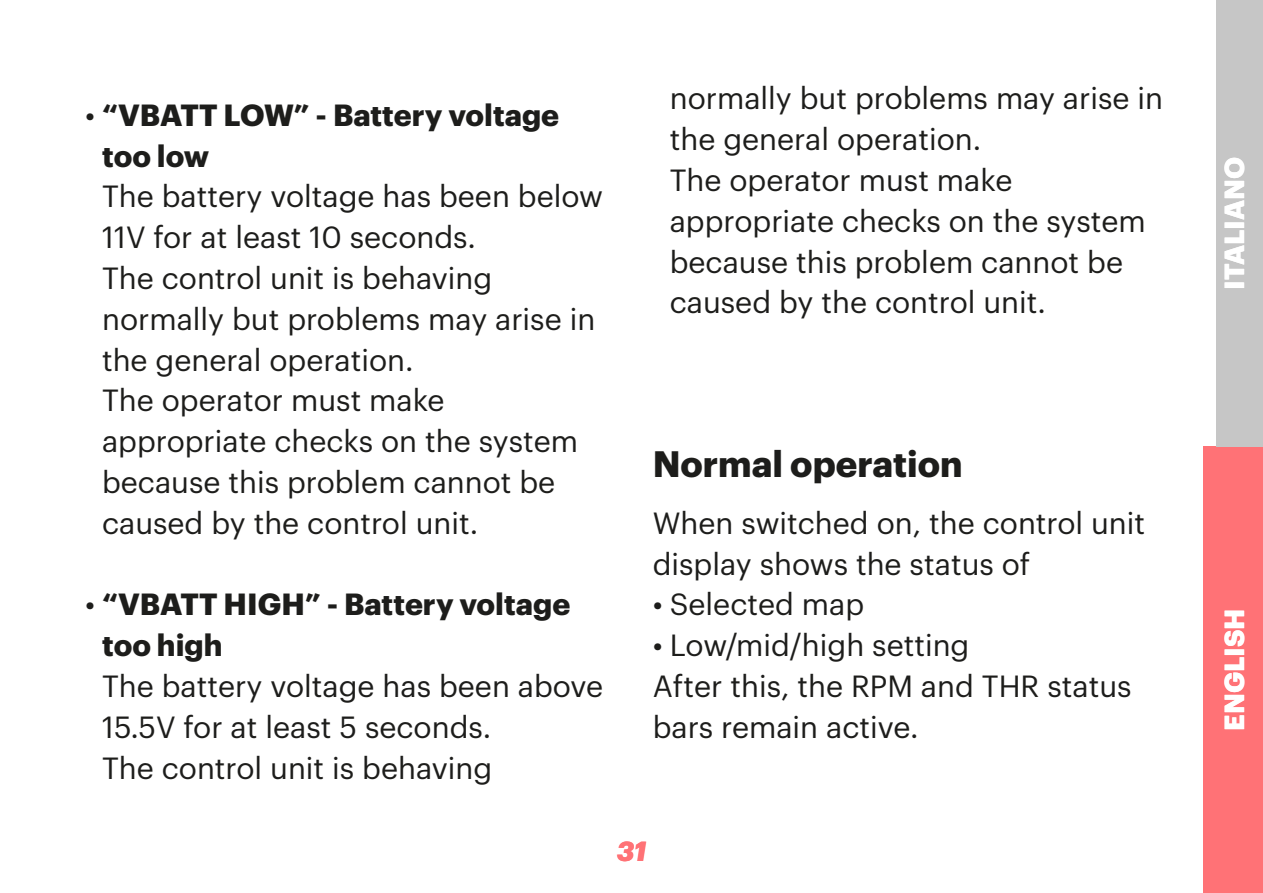
<style>
.page{position:relative;width:1263px;height:893px;background:#fff}
.page>*{position:absolute;margin:0;border:0;box-sizing:border-box;transform-origin:0 0}
.p-titoletto{font:700 36px "Graphik";color:#1d1d1b}
.p-elenco_sottopunti{font:30px/40.8px "Graphik";color:#1d1d1b}
.p-paragrafo{font:30px/40.8px "Graphik";color:#1d1d1b}
.t1{font:700 30px/40.8px "Graphik";color:#1d1d1b}
.t2{font:700 27px "Graphik";color:#fff}
.t3{font:italic 700 27px "Graphik";color:#ff7276}
.s1{font-weight:400}
</style>
<div class="page">
<div style="left:1203px;top:446px;width:60px;height:447px;background:#ff7276"></div>
<div style="left:1216px;top:0;width:47px;height:446px;background:#c6c6c6"></div>
<p class="t1" style="left:102px;top:92px;width:459px;text-indent:-17px"><span class="s1">•</span> “VBATT LOW” - Battery voltage too low</p>
<p class="p-elenco_sottopunti" style="left:102px;top:174px;width:502px">The battery voltage has been below<br>11V for at least 10 seconds.</p>
<p class="p-elenco_sottopunti" style="left:102px;top:255px;width:495px">The control unit is behaving normally but problems may arise in the general operation.</p>
<p class="p-elenco_sottopunti" style="left:102px;top:378px;width:478px">The operator must make appropriate checks on the system because this problem cannot be caused by the control unit.</p>
<p class="t1" style="left:102px;top:581px;width:470px;text-indent:-17px"><span class="s1">•</span> “VBATT HIGH” - Battery voltage too high</p>
<p class="p-elenco_sottopunti" style="left:102px;top:663px;width:503px">The battery voltage has been above<br>15.5V for at least 5 seconds.</p>
<p class="p-elenco_sottopunti" style="left:102px;top:745px;width:392px">The control unit is behaving</p>
<p class="p-elenco_sottopunti" style="left:670px;top:76px;width:495px">normally but problems may arise in the general operation.</p>
<p class="p-elenco_sottopunti" style="left:670px;top:157px;width:478px">The operator must make appropriate checks on the system because this problem cannot be caused by the control unit.</p>
<p class="p-titoletto" style="left:653px;top:436px;width:311px">Normal operation</p>
<p class="p-paragrafo" style="left:653px;top:500px;width:494px">When switched on, the control unit display shows the status of</p>
<p class="p-elenco_sottopunti" style="left:653px;top:582px;width:213px">• Selected map</p>
<p class="p-elenco_sottopunti" style="left:653px;top:623px;width:318px">• Low/mid/high setting</p>
<p class="p-paragrafo" style="left:653px;top:663px;width:480px">After this, the RPM and THR status bars remain active.</p>
<p class="t3" style="left:617px;top:831px;width:31px">31</p>
<p class="t2" style="left:1213px;top:290px;width:134px;rotate:-90deg">ITALIANO</p>
<p class="t2" style="left:1213px;top:731px;width:124px;rotate:-90deg">ENGLISH</p>
</div>
